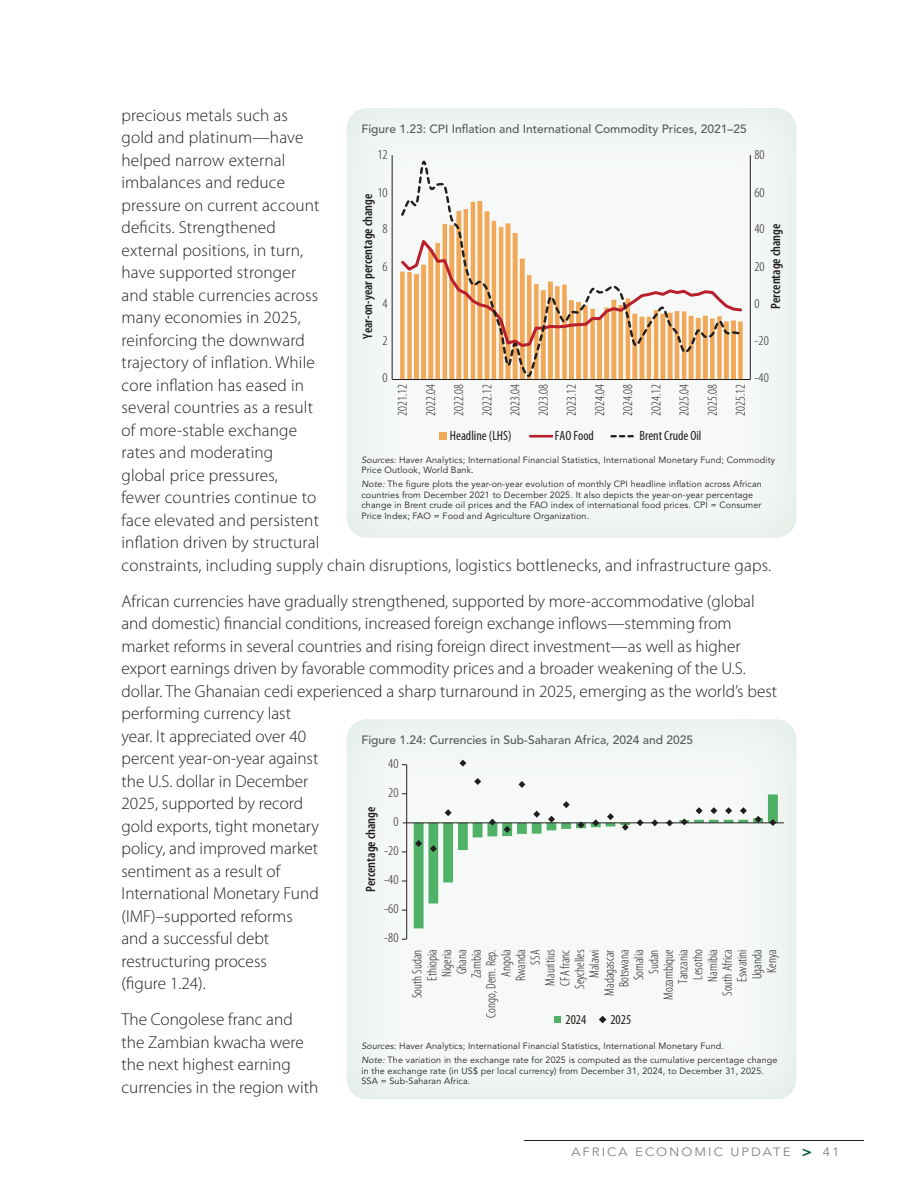
<style>
.page{position:relative;width:918px;height:1188px;background:#fff}
.page>*{position:absolute;margin:0;border:0;box-sizing:border-box;transform-origin:0 0}
.body{font:300 17.25px/22.5px "Myriad Pro";color:#231f20}
.t1{font:300 condensed 13.5px/14.7px "Myriad Pro";color:#231f20;text-align:right}
.t2{font:600 condensed 13.5px "Myriad Pro";color:#231f20}
.t3{font:300 condensed 13.5px "Myriad Pro";color:#231f20;scale:1.04 1}
.t4{font:condensed 13.5px "Myriad Pro";color:#231f20}
.fig_num_ttl{font:500 12px "Avenir LT Std";color:#57585a}
.t5{font:12px "Avenir LT Std";letter-spacing:.15em;color:#808285;scale:1.1 1}
.fig_source{font:9px/10.5px "Avenir LT Std";letter-spacing:.015em;color:#231f20}
.s1{font-style:italic}
.s2{font-weight:800;font-size:15px;color:#0c6333}
</style>
<div class="page">
<hr style="left:524px;top:1140px;width:340px;height:1px;background:#231f20">
<div style="left:345px;top:103px;width:453px;height:435px;background:#f3f7f5"></div>
<div style="left:345px;top:715px;width:453px;height:385px;background:#f5f8f6"></div>
<svg style="left:610px;top:435px;width:24px;height:2px"></svg>
<hr style="left:392px;top:379px;width:358px;height:1px;background:#231f20">
<svg style="left:401px;top:161px;width:339px;height:216px"></svg>
<div style="left:439px;top:432px;width:8px;height:8px;background:#f1a858"></div>
<hr style="left:530px;top:435px;width:22px;height:3px;background:#c0202e">
<hr style="left:750px;top:155px;width:1px;height:225px;background:#231f20">
<hr style="left:392px;top:155px;width:1px;height:225px;background:#231f20">
<svg style="left:414px;top:794px;width:364px;height:134px"></svg>
<svg style="left:415px;top:840px;width:7px;height:7px"></svg>
<svg style="left:430px;top:845px;width:7px;height:7px"></svg>
<svg style="left:445px;top:809px;width:7px;height:7px"></svg>
<svg style="left:459px;top:760px;width:7px;height:7px"></svg>
<svg style="left:474px;top:778px;width:7px;height:7px"></svg>
<svg style="left:489px;top:819px;width:7px;height:7px"></svg>
<svg style="left:504px;top:826px;width:7px;height:7px"></svg>
<svg style="left:518px;top:781px;width:7px;height:7px"></svg>
<svg style="left:533px;top:811px;width:7px;height:7px"></svg>
<svg style="left:548px;top:816px;width:7px;height:7px"></svg>
<svg style="left:563px;top:801px;width:7px;height:7px"></svg>
<svg style="left:577px;top:821px;width:7px;height:7px"></svg>
<svg style="left:592px;top:819px;width:7px;height:7px"></svg>
<svg style="left:607px;top:813px;width:7px;height:7px"></svg>
<svg style="left:622px;top:824px;width:7px;height:7px"></svg>
<svg style="left:637px;top:819px;width:7px;height:7px"></svg>
<svg style="left:651px;top:819px;width:7px;height:7px"></svg>
<svg style="left:666px;top:819px;width:7px;height:7px"></svg>
<svg style="left:681px;top:818px;width:7px;height:7px"></svg>
<svg style="left:696px;top:807px;width:7px;height:7px"></svg>
<svg style="left:710px;top:807px;width:7px;height:7px"></svg>
<svg style="left:725px;top:807px;width:7px;height:7px"></svg>
<svg style="left:740px;top:807px;width:7px;height:7px"></svg>
<svg style="left:755px;top:816px;width:7px;height:7px"></svg>
<svg style="left:769px;top:819px;width:7px;height:7px"></svg>
<hr style="left:403px;top:823px;width:381px;height:1px;background:#231f20">
<div style="left:555px;top:1016px;width:6px;height:7px;background:#53b76a"></div>
<svg style="left:599px;top:1016px;width:7px;height:7px"></svg>
<hr style="left:406px;top:765px;width:1px;height:174px;background:#231f20">
<p class="body" style="left:122px;top:104px;width:651px">precious metals such as<br>gold and platinum—have<br>helped narrow external<br>imbalances and reduce<br>pressure on current account<br>deficits. Strengthened<br>external positions, in turn,<br>have supported stronger<br>and stable currencies across<br>many economies in 2025,<br>reinforcing the downward<br>trajectory of inflation. While<br>core inflation has eased in<br>several countries as a result<br>of more-stable exchange<br>rates and moderating<br>global price pressures,<br>fewer countries continue to<br>face elevated and persistent<br>inflation driven by structural<br>constraints, including supply chain disruptions, logistics bottlenecks, and infrastructure gaps.</p>
<p class="body" style="left:122px;top:590px;width:657px">African currencies have gradually strengthened, supported by more-accommodative (global and domestic) financial conditions, increased foreign exchange inflows—stemming from market reforms in several countries and rising foreign direct investment—as well as higher export earnings driven by favorable commodity prices and a broader weakening of the U.S. dollar. The Ghanaian cedi experienced a sharp turnaround in 2025, emerging as the world’s best performing currency last<br>year. It appreciated over 40<br>percent year-on-year against<br>the U.S. dollar in December<br>2025, supported by record<br>gold exports, tight monetary<br>policy, and improved market<br>sentiment as a result of<br>International Monetary Fund<br>(IMF)–supported reforms<br>and a successful debt<br>restructuring process<br>(figure 1.24).</p>
<p class="body" style="left:122px;top:1008px;width:198px">The Congolese franc and the Zambian kwacha were the next highest earning currencies in the region with</p>
<p class="fig_num_ttl" style="left:362px;top:122px;width:387px">Figure 1.23: CPI Inflation and International Commodity Prices, 2021–25</p>
<p class="t3" style="left:755px;top:148px;width:11px">80</p>
<p class="t3" style="left:377px;top:148px;width:11px">12</p>
<p class="t3" style="left:755px;top:185px;width:11px">60</p>
<p class="t3" style="left:377px;top:185px;width:11px">10</p>
<p class="t2" style="left:360px;top:339px;width:146px;rotate:-90deg">Year-on-year percentage change</p>
<p class="t2" style="left:768px;top:309px;width:87px;rotate:-90deg">Percentage change</p>
<p class="t3" style="left:755px;top:222px;width:11px">40</p>
<p class="t3" style="left:382px;top:222px;width:6px">8</p>
<p class="t3" style="left:755px;top:259px;width:11px">20</p>
<p class="t3" style="left:382px;top:259px;width:6px">6</p>
<p class="t3" style="left:755px;top:296px;width:6px">0</p>
<p class="t3" style="left:382px;top:296px;width:6px">4</p>
<p class="t3" style="left:755px;top:333px;width:15px">-20</p>
<p class="t3" style="left:382px;top:333px;width:6px">2</p>
<p class="t3" style="left:755px;top:370px;width:15px">-40</p>
<p class="t3" style="left:382px;top:370px;width:6px">0</p>
<p class="t1" style="left:389px;top:416px;width:33px;line-height:28.2px;text-align:justify;rotate:-90deg">2021.12<br>2022.04<br>2022.08<br>2022.12<br>2023.04<br>2023.08<br>2023.12<br>2024.04<br>2024.08<br>2024.12<br>2025.04<br>2025.08<br>2025.12</p>
<p class="t4" style="left:450px;top:428px;width:63px">Headline (LHS)</p>
<p class="t4" style="left:555px;top:428px;width:41px">FAO Food</p>
<p class="t4" style="left:639px;top:428px;width:64px">Brent Crude Oil</p>
<p class="fig_source" style="left:362px;top:454px;width:415px"><span class="s1">Sources:</span> Haver Analytics; International Financial Statistics, International Monetary Fund; Commodity<br>Price Outlook, World Bank.</p>
<p class="fig_source" style="left:362px;top:479px;width:402px"><span class="s1">Note:</span> The figure plots the year-on-year evolution of monthly CPI headline inflation across African countries from December 2021 to December 2025. It also depicts the year-on-year percentage change in Brent crude oil prices and the FAO index of international food prices. CPI = Consumer Price Index; FAO = Food and Agriculture Organization.</p>
<p class="fig_num_ttl" style="left:362px;top:733px;width:333px">Figure 1.24: Currencies in Sub-Saharan Africa, 2024 and 2025</p>
<p class="t3" style="left:388px;top:756px;width:11px">40</p>
<p class="t3" style="left:388px;top:785px;width:11px">20</p>
<p class="t2" style="left:363px;top:892px;width:87px;rotate:-90deg">Percentage change</p>
<p class="t3" style="left:393px;top:814px;width:6px">0</p>
<p class="t3" style="left:384px;top:843px;width:15px">-20</p>
<p class="t3" style="left:384px;top:872px;width:15px">-40</p>
<p class="t3" style="left:384px;top:901px;width:15px">-60</p>
<p class="t3" style="left:384px;top:930px;width:15px">-80</p>
<p class="t1" style="left:425px;top:1018px;width:70px;rotate:-90deg">Ethiopia<br>Nigeria<br>Ghana<br>Zambia<br>Congo, Dem. Rep.<br>Angola<br>Rwanda<br>SSA<br>Mauritius<br>CFA franc<br>Seychelles<br>Malawi<br>Madagascar<br>Botswana<br>Somalia<br>Sudan<br>Mozambique<br>Tanzania<br>Lesotho<br>Namibia</p>
<p class="t1" style="left:410px;top:998px;width:50px;rotate:-90deg">South Sudan</p>
<p class="t1" style="left:720px;top:996px;width:48px;rotate:-90deg">South Africa<br>Eswatini<br>Uganda<br>Kenya</p>
<p class="t4" style="left:566px;top:1011px;width:22px">2024</p>
<p class="t4" style="left:610px;top:1011px;width:22px">2025</p>
<p class="fig_source" style="left:362px;top:1041px;width:364px"><span class="s1">Sources:</span> Haver Analytics; International Financial Statistics, International Monetary Fund.</p>
<p class="fig_source" style="left:362px;top:1055px;width:418px"><span class="s1">Note:</span> The variation in the exchange rate for 2025 is computed as the cumulative percentage change in the exchange rate (in US$ per local currency) from December 31, 2024, to December 31, 2025.<br>SSA = Sub-Saharan Africa.</p>
<p class="t5" style="left:572px;top:1145px;width:245px">AFRICA ECONOMIC UPDATE <span class="s2">&gt;</span> 41</p>
</div>
